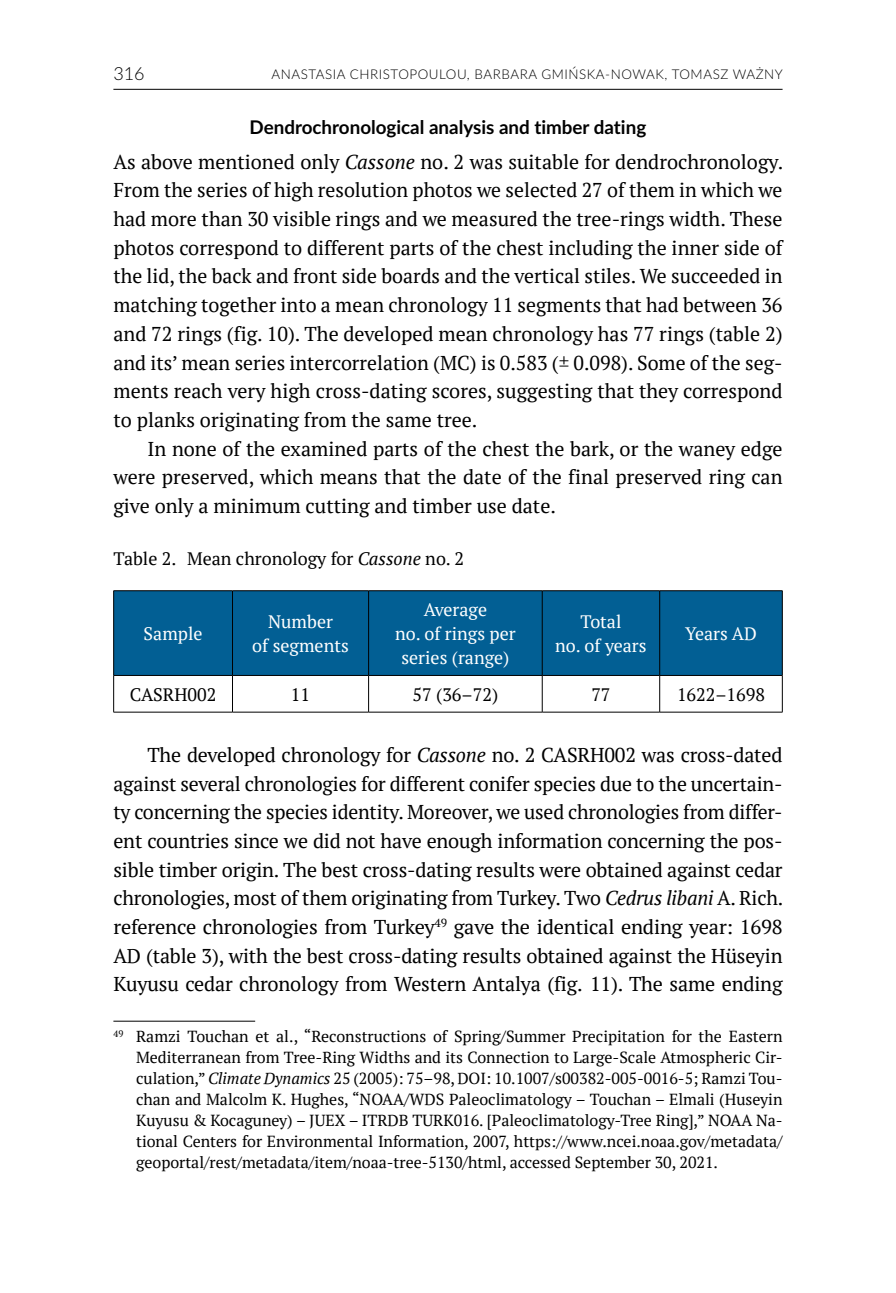
<style>
.page{position:relative;width:896px;height:1293px;background:#fff}
.page>*{position:absolute;margin:0;border:0;box-sizing:border-box;transform-origin:0 0}
.k_TEKST{font:20px/28.6px "PT Serif";color:#000;text-align:justify}
.k_TYTUL_III_rzedu{font:700 18.8px "Lato";color:#000}
.t1{font:18px/24px "PT Serif";color:#fff;text-align:center}
.k_TABELA_tytul{font:18px "PT Serif";color:#000}
.t2{font:300 18px "Lato";color:#000}
.ks_PRZYPISY{font:16px/21px "PT Serif";color:#000;text-align:justify}
.t3{font:300 13.4px "Lato";letter-spacing:.04em;color:#000}
.s1{font-style:italic}
</style>
<div class="page">
<hr style="left:113px;top:89px;width:669px;height:1px;background:#000">
<div style="left:114px;top:591px;width:668px;height:84px;background:#025f94"></div>
<hr style="left:113px;top:590px;width:119px;height:1px;background:#000">
<hr style="left:113px;top:591px;width:1px;height:84px;background:#000">
<hr style="left:232px;top:590px;width:137px;height:1px;background:#000">
<hr style="left:232px;top:591px;width:1px;height:84px;background:#000">
<hr style="left:369px;top:590px;width:173px;height:1px;background:#000">
<hr style="left:368px;top:591px;width:1px;height:84px;background:#000">
<hr style="left:542px;top:590px;width:118px;height:1px;background:#000">
<hr style="left:542px;top:591px;width:1px;height:84px;background:#000">
<hr style="left:660px;top:590px;width:122px;height:1px;background:#000">
<hr style="left:659px;top:591px;width:1px;height:84px;background:#000">
<hr style="left:782px;top:591px;width:1px;height:84px;background:#000">
<hr style="left:113px;top:675px;width:119px;height:1px;background:#000">
<hr style="left:113px;top:675px;width:1px;height:37px;background:#000">
<hr style="left:232px;top:675px;width:137px;height:1px;background:#000">
<hr style="left:232px;top:675px;width:1px;height:37px;background:#000">
<hr style="left:369px;top:675px;width:173px;height:1px;background:#000">
<hr style="left:368px;top:675px;width:1px;height:37px;background:#000">
<hr style="left:542px;top:675px;width:118px;height:1px;background:#000">
<hr style="left:542px;top:675px;width:1px;height:37px;background:#000">
<hr style="left:660px;top:675px;width:122px;height:1px;background:#000">
<hr style="left:659px;top:675px;width:1px;height:37px;background:#000">
<hr style="left:782px;top:675px;width:1px;height:37px;background:#000">
<hr style="left:113px;top:712px;width:119px;height:1px;background:#000">
<hr style="left:232px;top:712px;width:137px;height:1px;background:#000">
<hr style="left:369px;top:712px;width:173px;height:1px;background:#000">
<hr style="left:542px;top:712px;width:118px;height:1px;background:#000">
<hr style="left:660px;top:712px;width:122px;height:1px;background:#000">
<hr style="left:113px;top:1021px;width:142px;height:1px;background:#000">
<p class="t2" style="left:113px;top:61px;width:33px">316</p>
<p class="t3" style="left:271px;top:65px;width:513px">ANASTASIA CHRISTOPOULOU, BARBARA GMIŃSKA-NOWAK, TOMASZ WAŻNY</p>
<p class="k_TYTUL_III_rzedu" style="left:249px;top:114px;width:398px">Dendrochronological analysis and timber dating</p>
<p class="k_TEKST" style="left:113px;top:147px;width:671px">As above mentioned only <span class="s1">Cassone</span> no. 2 was suitable for dendrochronology.<br>From the series of high resolution photos we selected 27 of them in which we had more than 30 visible rings and we measured the tree-rings width. These photos correspond to different parts of the chest including the inner side of the lid, the back and front side boards and the vertical stiles. We succeeded in matching together into a mean chronology 11 segments that had between 36 and 72 rings (fig. 10). The developed mean chronology has 77 rings (table 2) and its’ mean series intercorrelation (MC) is 0.583 (± 0.098). Some of the seg&shy;ments reach very high cross-dating scores, suggesting that they correspond to planks originating from the same tree.</p>
<p class="k_TEKST" style="left:113px;top:434px;width:671px;text-indent:34px">In none of the examined parts of the chest the bark, or the waney edge were preserved, which means that the date of the final preserved ring can give only a minimum cutting and timber use date.</p>
<p class="k_TABELA_tytul" style="left:113px;top:547px;width:352px">Table 2. Mean chronology for <span class="s1">Cassone</span> no. 2</p>
<p class="t1" style="left:144px;top:621px;width:60px">Sample</p>
<p class="t1" style="left:252px;top:609px;width:98px">Number<br>of segments</p>
<p class="t1" style="left:395px;top:597px;width:122px">Average<br>no. of rings per series (range)</p>
<p class="t1" style="left:555px;top:609px;width:93px">Total<br>no. of years</p>
<p class="t1" style="left:685px;top:621px;width:73px">Years AD</p>
<p class="k_TABELA_tytul" style="left:130px;top:683px;width:88px">CASRH002</p>
<p class="k_TABELA_tytul" style="left:291px;top:683px;width:21px">11</p>
<p class="k_TABELA_tytul" style="left:413px;top:683px;width:87px">57 (36–72)</p>
<p class="k_TABELA_tytul" style="left:591px;top:683px;width:21px">77</p>
<p class="k_TABELA_tytul" style="left:677px;top:683px;width:90px">1622–1698</p>
<p class="k_TEKST" style="left:113px;top:740px;width:671px;text-indent:34px">The developed chronology for <span class="s1">Cassone</span> no. 2 CASRH002 was cross-dated against several chronologies for different conifer species due to the uncertain&shy;ty concerning the species identity. Moreover, we used chronologies from differ&shy;ent countries since we did not have enough information concerning the pos&shy;sible timber origin. The best cross-dating results were obtained against cedar chronologies, most of them originating from Turkey. Two <span class="s1">Cedrus libani</span> A. Rich. reference chronologies from Turkey<sup>49</sup> gave the identical ending year: 1698<br>AD (table 3), with the best cross-dating results obtained against the Hüseyin Kuyusu cedar chronology from Western Antalya (fig. 11). The same ending</p>
<p class="ks_PRZYPISY" style="left:136px;top:1026px;width:648px;text-indent:-23px"><sup>49</sup> Ramzi Touchan et al., “Reconstructions of Spring/Summer Precipitation for the Eastern Mediterranean from Tree-Ring Widths and its Connection to Large-Scale Atmospheric Cir&shy;culation,” <span class="s1">Climate Dynamics</span> 25 (2005): 75–98, DOI: 10.1007/s00382-005-0016-5; Ramzi Tou&shy;chan and Malcolm K. Hughes, “NOAA/WDS Paleoclimatology – Touchan – Elmali (Huseyin Kuyusu &amp; Kocaguney) – JUEX – ITRDB TURK016. [Paleoclimatology-Tree Ring],” NOAA Na&shy;tional Centers for Environmental Information, 2007, https://www.ncei.noaa.gov/metadata/ geoportal/rest/metadata/item/noaa-tree-5130/html, accessed September 30, 2021.</p>
</div>
